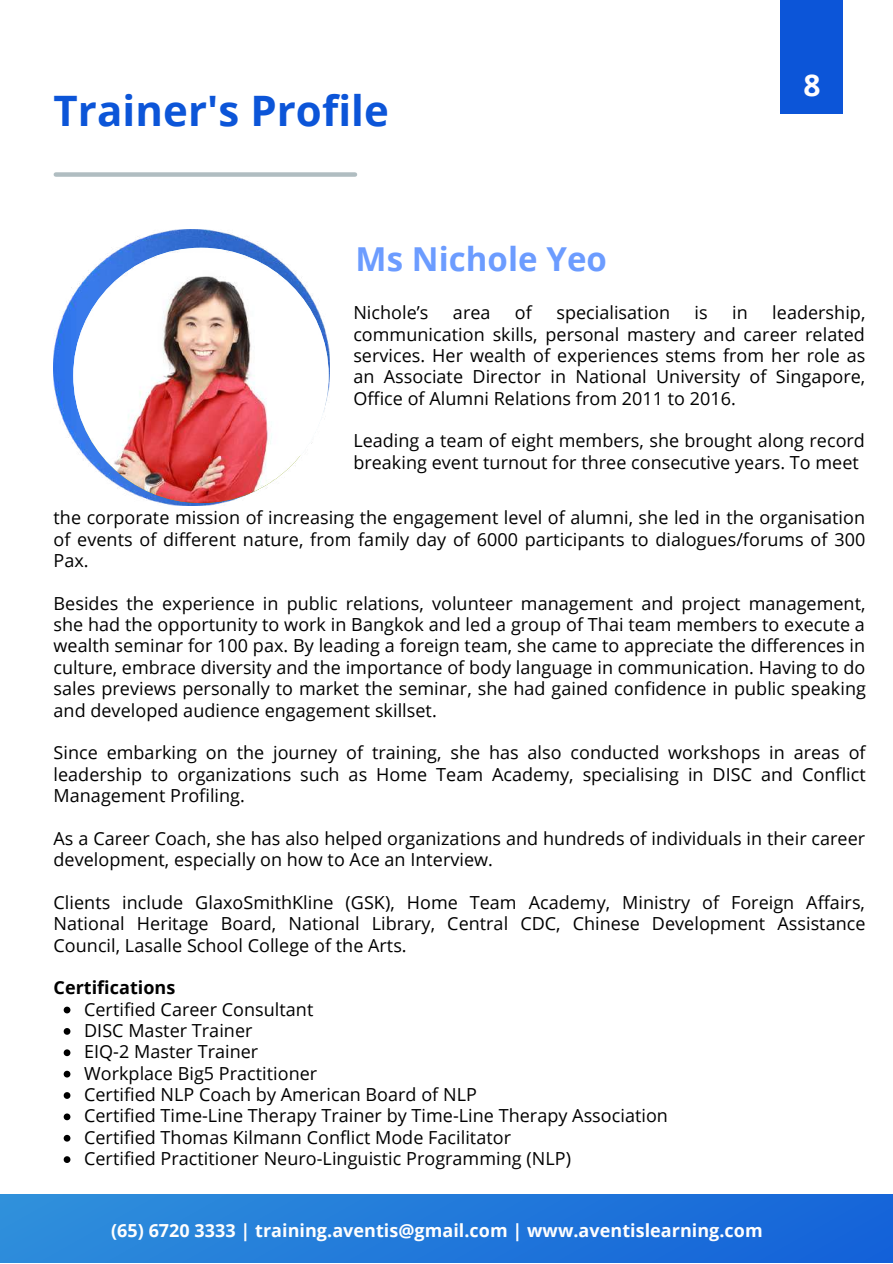
<style>
.page{position:relative;width:893px;height:1264px;background:#fff}
.page>*{position:absolute;margin:0;border:0;box-sizing:border-box;transform-origin:0 0}
.t1{font:700 42px "Open Sans";color:#0c55d8}
.t2{font:700 33px "Open Sans";color:#6c9cff}
.t3{font:700 30px "Open Sans";color:#fffdfe}
.t4{font:18px/21.3px "Open Sans";color:#000;text-align:justify}
.t5{font:700 18px "Open Sans";color:#fefefe}
.t6{font:700 18px "Open Sans";color:#000}
</style>
<div class="page">
<div style="left:780px;top:0;width:63px;height:114px;background:#0c55d8"></div>
<div style="left:56px;top:172px;width:299px;height:5px;background:#b0bdc1"></div>
<div style="left:0;top:1194px;width:892px;height:68px;background:linear-gradient(to right,#2e8fdb,#1463d9)"></div>
<img style="left:54px;top:230px;width:275px;height:275px">
<svg style="left:64px;top:1006px;width:6px;height:7px"></svg>
<svg style="left:64px;top:1028px;width:6px;height:6px"></svg>
<svg style="left:64px;top:1049px;width:6px;height:7px"></svg>
<svg style="left:64px;top:1070px;width:6px;height:7px"></svg>
<svg style="left:64px;top:1092px;width:6px;height:6px"></svg>
<svg style="left:64px;top:1113px;width:6px;height:7px"></svg>
<svg style="left:64px;top:1134px;width:6px;height:7px"></svg>
<svg style="left:64px;top:1156px;width:6px;height:6px"></svg>
<img style="left:73px;top:248px;width:255px;height:255px;border-radius:50%">
<h1 class="t1" style="left:54px;top:81px;width:337px">Trainer's Profile</h1>
<h2 class="t2" style="left:355px;top:235px;width:253px">Ms Nichole Yeo</h2>
<h3 class="t3" style="left:803px;top:63px;width:19px">8</h3>
<p class="t4" style="left:353px;top:301px;width:77px">Nichole’s</p>
<p class="t4" style="left:453px;top:301px;width:39px">area</p>
<p class="t4" style="left:515px;top:301px;width:18px">of</p>
<p class="t4" style="left:556px;top:301px;width:115px">specialisation</p>
<p class="t4" style="left:694px;top:301px;width:15px">is</p>
<p class="t4" style="left:732px;top:301px;width:17px">in</p>
<p class="t4" style="left:353px;top:301px;width:513px;text-indent:419px">leadership, communication skills, personal mastery and career related services. Her wealth of experiences stems from her role as an Associate Director in National University of Singapore, Office of Alumni Relations from 2011 to 2016.</p>
<p class="t4" style="left:353px;top:430px;width:513px">Leading a team of eight members, she brought along record breaking event turnout for three consecutive years. To meet</p>
<p class="t4" style="left:54px;top:506px;width:813px">the corporate mission of increasing the engagement level of alumni, she led in the organisation of events of different nature, from family day of 6000 participants to dialogues/forums of 300<br>Pax.</p>
<p class="t4" style="left:54px;top:592px;width:813px">Besides the experience in public relations, volunteer management and project management, she had the opportunity to work in Bangkok and led a group of Thai team members to execute a wealth seminar for 100 pax. By leading a foreign team, she came to appreciate the differences in culture, embrace diversity and the importance of body language in communication. Having to do sales previews personally to market the seminar, she had gained confidence in public speaking and developed audience engagement skillset.</p>
<p class="t4" style="left:54px;top:741px;width:813px">Since embarking on the journey of training, she has also conducted workshops in areas of leadership to organizations such as Home Team Academy, specialising in DISC and Conflict Management Profiling.</p>
<p class="t4" style="left:54px;top:827px;width:813px">As a Career Coach, she has also helped organizations and hundreds of individuals in their career development, especially on how to Ace an Interview.</p>
<p class="t4" style="left:54px;top:891px;width:813px">Clients include GlaxoSmithKline (GSK), Home Team Academy, Ministry of Foreign Affairs, National Heritage Board, National Library, Central CDC, Chinese Development Assistance Council, Lasalle School College of the Arts.</p>
<p class="t6" style="left:54px;top:975px;width:123px">Certifications</p>
<p class="t4" style="left:84px;top:998px;width:585px;text-align:left">Certified Career Consultant<br>DISC Master Trainer<br>EIQ-2 Master Trainer<br>Workplace Big5 Practitioner<br>Certified NLP Coach by American Board of NLP<br>Certified Time-Line Therapy Trainer by Time-Line Therapy Association Certified Thomas Kilmann Conflict Mode Facilitator<br>Certified Practitioner Neuro-Linguistic Programming (NLP)</p>
<p class="t5" style="left:111px;top:1217px;width:653px">(65) 6720 3333 | training.aventis@gmail.com | www.aventislearning.com</p>
</div>
